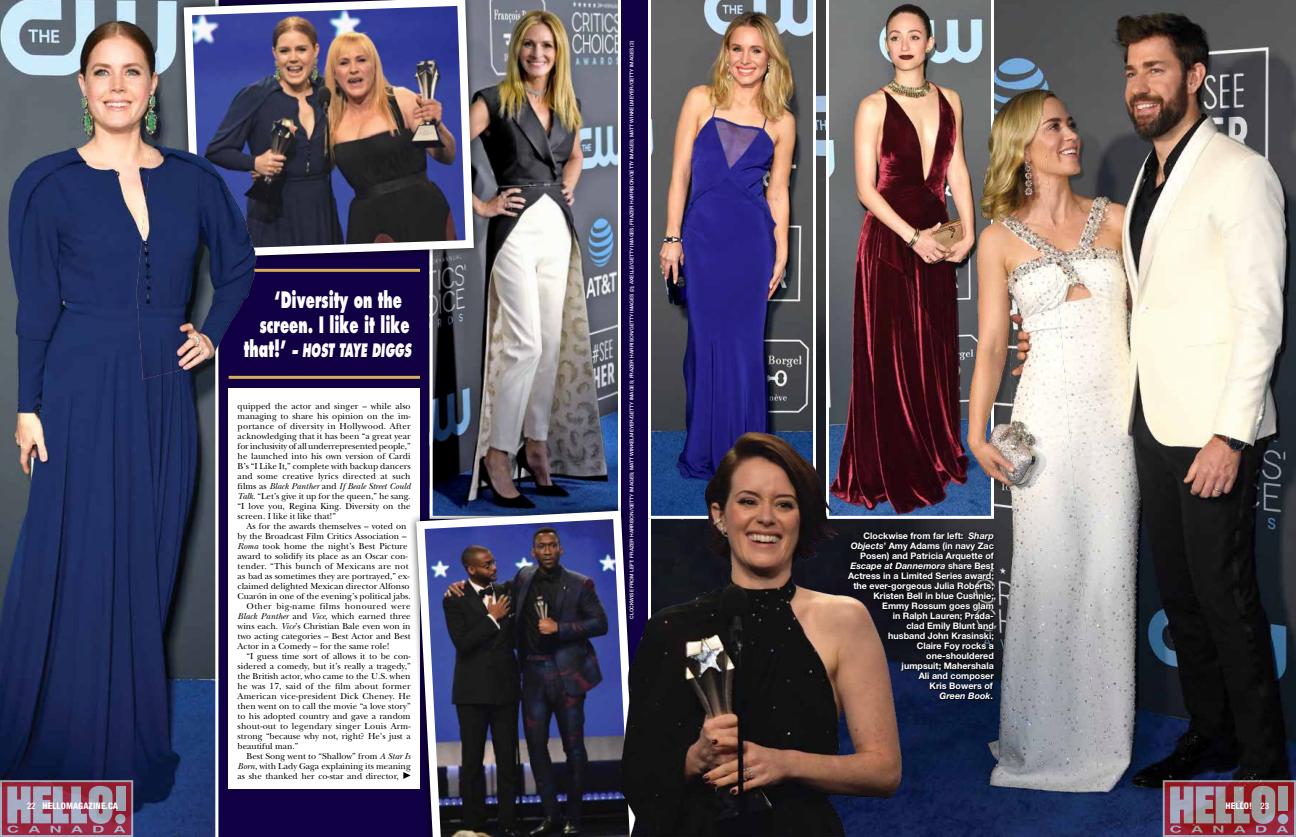
<style>
.page{position:relative;width:1296px;height:837px;background:#110043}
.page>*{position:absolute;margin:0;border:0;box-sizing:border-box;transform-origin:0 0}
.t1{font:800 22px/24.5px "Futura";color:#fff;text-align:center;scale:.6 1}
.t2{font:italic 800 18px "Futura";color:#fff;scale:.6 1}
.t3{font:9px/10px "New Baskerville";color:#000;text-align:justify}
.t4{font:700 9px/10px "Helvetica Neue LT Std";color:#fff;text-align:right}
.t5{font:9px "New Baskerville";letter-spacing:.02em;color:#000}
.t6{font:9px "New Baskerville";letter-spacing:.025em;color:#000}
.t7{font:9px "New Baskerville";letter-spacing:.04em;color:#000}
.t8{font:800 condensed 9px "Helvetica Neue LT Std";letter-spacing:.01em;color:#fff}
.t9{font:500 5px "Helvetica Neue LT Std";color:#fff}
.s1{font-weight:500}
.s2{font-style:normal;font-size:22px}
.s3{font-style:italic}
</style>
<div class="page">
<svg style="left:816px;top:0;width:347px;height:837px;background:#232c46"></svg>
<svg style="left:0;top:399px;width:218px;height:438px;background:#253259"></svg>
<img style="left:430px;top:0;width:191px;height:503px">
<img style="left:648px;top:0;width:168px;height:419px">
<img style="left:826px;top:0;width:127px;height:519px">
<svg style="left:429px;top:0;width:55px;height:268px;background:#797378"></svg>
<img style="left:279px;top:0;width:199px;height:262px">
<div style="left:229px;top:389px;width:191px;height:400px;background:#fff"></div>
<hr style="left:229px;top:269px;width:191px;height:3px;background:#d8af58">
<hr style="left:229px;top:376px;width:191px;height:3px;background:#d8af58">
<svg style="left:410px;top:503px;width:194px;height:43px"></svg>
<img style="left:412px;top:506px;width:192px;height:331px">
<svg style="left:908px;top:526px;width:45px;height:179px;background:#11131d"></svg>
<img style="left:604px;top:419px;width:304px;height:418px">
<svg style="left:403px;top:772px;width:8px;height:7px"></svg>
<img style="left:0;top:0;width:279px;height:399px">
<img style="left:953px;top:0;width:343px;height:833px">
<svg style="left:0;top:780px;width:133px;height:57px;background:#9d6d83"></svg>
<svg style="left:1163px;top:780px;width:133px;height:57px;background:#996570"></svg>
<p class="t8" style="left:27px;top:800px;width:93px"><span class="s1">22</span> HELLOMAGAZINE.CA</p>
<h1 class="t1" style="left:260px;top:288px;width:251px">‘Diversity on the screen. I like it like</h1>
<h2 class="t2" style="left:244px;top:339px;width:281px"><span class="s2">that!’</span> – HOST TAYE DIGGS</h2>
<p class="t3" style="left:238px;top:401px;width:175px">quipped the actor and singer – while also managing to share his opinion on the im&shy;portance of diversity in Hollywood. After acknowledging that it has been “a great year for inclusivity of all underrepresented people,” he launched into his own version of Cardi B’s “I Like It,” complete with backup dancers and some creative lyrics directed at such films as <span class="s3">Black Panther</span> and <span class="s3">If Beale Street Could Talk</span>. “Let’s give it up for the queen,” he sang. “I love you, Regina King. Diversity on the screen. I like it like that!”</p>
<p class="t3" style="left:247px;top:521px;width:162px">As for the awards themselves – voted on</p>
<p class="t3" style="left:238px;top:531px;width:171px">by the Broadcast Film Critics Association –</p>
<p class="t3" style="left:238px;top:541px;width:171px"><span class="s3">Roma</span> took home the night’s Best Picture</p>
<p class="t3" style="left:238px;top:551px;width:172px">award to solidify its place as an Oscar con-</p>
<p class="t6" style="left:238px;top:561px;width:172px">tender. “This bunch of Mexicans are not</p>
<p class="t3" style="left:238px;top:571px;width:174px">as bad as sometimes they are portrayed,” ex-</p>
<p class="t3" style="left:238px;top:581px;width:174px">claimed delighted Mexican director Alfonso</p>
<p class="t3" style="left:238px;top:591px;width:175px">Cuarón in one of the evening’s political jabs.</p>
<p class="t7" style="left:247px;top:601px;width:166px">Other big-name films honoured were</p>
<p class="t3" style="left:238px;top:611px;width:175px"><span class="s3">Black Panther</span> and <span class="s3">Vice</span>, which earned three</p>
<p class="t3" style="left:238px;top:621px;width:174px">wins each. <span class="s3">Vice</span>’s Christian Bale even won in</p>
<p class="t3" style="left:238px;top:631px;width:175px">two acting categories – Best Actor and Best</p>
<p class="t3" style="left:238px;top:641px;width:154px">Actor in a Comedy – for the same role!</p>
<p class="t3" style="left:247px;top:651px;width:166px">“I guess time sort of allows it to be con-</p>
<p class="t3" style="left:238px;top:661px;width:175px">sidered a comedy, but it’s really a tragedy,”</p>
<p class="t3" style="left:238px;top:671px;width:175px">the British actor, who came to the U.S. when</p>
<p class="t5" style="left:238px;top:681px;width:175px">he was 17, said of the film about former</p>
<p class="t3" style="left:238px;top:691px;width:174px">American vice-president Dick Cheney. He</p>
<p class="t3" style="left:238px;top:701px;width:174px">then went on to call the movie “a love story”</p>
<p class="t3" style="left:238px;top:711px;width:175px">to his adopted country and gave a random</p>
<p class="t5" style="left:238px;top:721px;width:175px">shout-out to legendary singer Louis Arm-</p>
<p class="t3" style="left:238px;top:731px;width:175px">strong “because why not, right? He’s just a</p>
<p class="t3" style="left:238px;top:741px;width:62px">beautiful man.”</p>
<p class="t3" style="left:247px;top:751px;width:165px">Best Song went to “Shallow” from <span class="s3">A Star Is</span></p>
<p class="t3" style="left:238px;top:761px;width:175px"><span class="s3">Born</span>, with Lady Gaga explaining its meaning</p>
<p class="t3" style="left:238px;top:771px;width:163px">as she thanked her co-star and director,</p>
<p class="t9" style="left:629px;top:619px;width:579px;rotate:-90deg">CLOCKWISE FROM LEFT: FRAZER HARRISON/GETTY IMAGES; MATT WINKELMEYER/GETTY IMAGES; FRAZER HARRISON/GETTY IMAGES (2); AXELLE/GETTY IMAGES; FRAZER HARRISON/GETTY IMAGES; MATT WINKELMEYER/GETTY IMAGES (2)</p>
<p class="t4" style="left:848px;top:530px;width:147px">Clockwise from far left: <span class="s3">Sharp<br>Objects</span>’ Amy Adams (in navy Zac<br>Posen) and Patricia Arquette of<br><span class="s3">Escape at Dannemora</span> share Best<br>Actress in a Limited Series award; the ever-gorgeous Julia Roberts;<br>Kristen Bell in blue Cushnie;<br>Emmy Rossum goes glam<br>in Ralph Lauren; Prada-<br>clad Emily Blunt and<br>husband John Krasinski;<br>Claire Foy rocks a one-shouldered<br>jumpsuit; Mahershala<br>Ali and composer<br>Kris Bowers of<br><span class="s3">Green Book</span>.</p>
<p class="t8" style="left:1226px;top:800px;width:45px">HELLO! <span class="s1">23</span></p>
</div>
